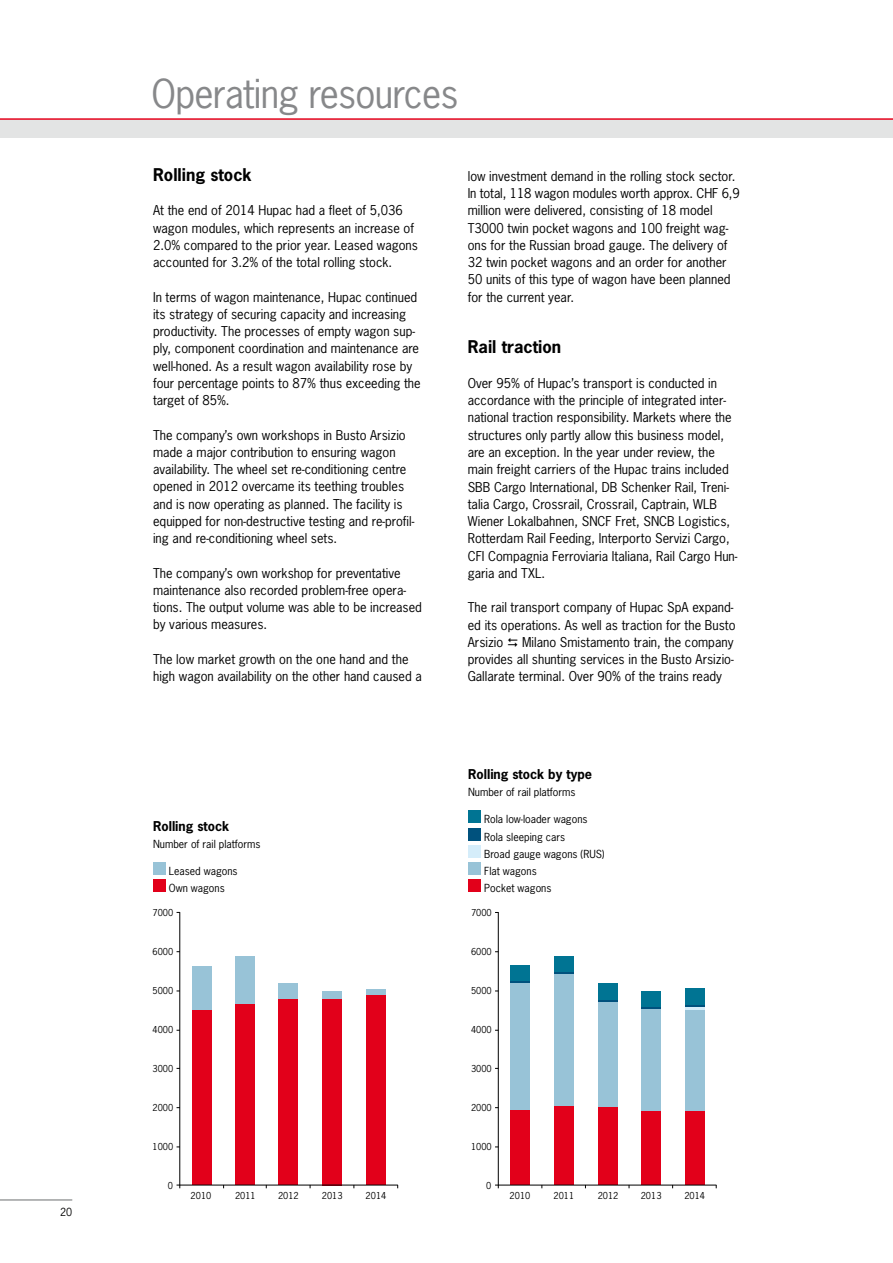
<style>
.page{position:relative;width:893px;height:1263px;background:#fff}
.page>*{position:absolute;margin:0;border:0;box-sizing:border-box;transform-origin:0 0}
.t1{font:37.5px "News Gothic Std";letter-spacing:-.02em;color:#87888a}
.t2{font:700 16.5px "News Gothic Std";color:#000}
.t3{font:12.75px/17.2px "News Gothic Std";color:#000}
.t4{font:700 12.75px "News Gothic Std";color:#000}
.t5{font:10.5px/17.2px "News Gothic Std";color:#000}
.t6{font:9px "News Gothic Std";color:#000}
</style>
<div class="page">
<hr style="left:0;top:1199px;width:72px;height:2px;background:#9c9e9f">
<div style="left:366px;top:989px;width:19px;height:84px;background:#98c3d7"></div>
<div style="left:366px;top:995px;width:19px;height:190px;background:#e2001a"></div>
<div style="left:322px;top:991px;width:19px;height:82px;background:#98c3d7"></div>
<div style="left:322px;top:999px;width:19px;height:186px;background:#e2001a"></div>
<div style="left:236px;top:956px;width:19px;height:90px;background:#98c3d7"></div>
<div style="left:236px;top:1004px;width:19px;height:181px;background:#e2001a"></div>
<div style="left:192px;top:1000px;width:19px;height:185px;background:#e2001a"></div>
<div style="left:192px;top:966px;width:19px;height:43px;background:#98c3d7"></div>
<div style="left:279px;top:984px;width:19px;height:89px;background:#98c3d7"></div>
<div style="left:279px;top:999px;width:19px;height:186px;background:#e2001a"></div>
<hr style="left:179px;top:912px;width:1px;height:273px;background:#000">
<hr style="left:180px;top:1185px;width:218px;height:1px;background:#000">
<div style="left:0;top:120px;width:893px;height:17px;background:#e3e4e4"></div>
<hr style="left:0;top:118px;width:893px;height:2px;background:#e2001a">
<div style="left:685px;top:1103px;width:19px;height:82px;background:#e2001a"></div>
<div style="left:685px;top:988px;width:19px;height:21px;background:#007493"></div>
<div style="left:685px;top:1005px;width:19px;height:105px;background:#98c3d7"></div>
<svg style="left:685px;top:1006px;width:19px;height:4px"></svg>
<div style="left:510px;top:1107px;width:20px;height:78px;background:#e2001a"></div>
<div style="left:510px;top:965px;width:20px;height:17px;background:#007493"></div>
<div style="left:510px;top:982px;width:20px;height:128px;background:#98c3d7"></div>
<hr style="left:510px;top:981px;width:20px;height:2px;background:#00517d">
<div style="left:641px;top:1103px;width:19px;height:82px;background:#e2001a"></div>
<div style="left:641px;top:991px;width:19px;height:18px;background:#007493"></div>
<div style="left:641px;top:1008px;width:19px;height:103px;background:#98c3d7"></div>
<svg style="left:641px;top:1007px;width:19px;height:2px"></svg>
<div style="left:554px;top:1104px;width:19px;height:81px;background:#e2001a"></div>
<div style="left:554px;top:973px;width:19px;height:132px;background:#98c3d7"></div>
<hr style="left:498px;top:912px;width:1px;height:273px;background:#000">
<div style="left:598px;top:1103px;width:19px;height:82px;background:#e2001a"></div>
<hr style="left:498px;top:1185px;width:218px;height:1px;background:#000">
<div style="left:554px;top:956px;width:19px;height:17px;background:#007493"></div>
<div style="left:598px;top:983px;width:19px;height:18px;background:#007493"></div>
<svg style="left:554px;top:972px;width:19px;height:2px"></svg>
<div style="left:598px;top:1001px;width:19px;height:105px;background:#98c3d7"></div>
<svg style="left:598px;top:1000px;width:19px;height:2px"></svg>
<svg style="left:685px;top:1005px;width:19px;height:1px"></svg>
<div style="left:153px;top:862px;width:13px;height:13px;background:#98c3d7"></div>
<div style="left:153px;top:879px;width:13px;height:13px;background:#e2001a"></div>
<div style="left:468px;top:810px;width:12px;height:13px;background:#007493"></div>
<div style="left:468px;top:828px;width:12px;height:12px;background:#00517d"></div>
<div style="left:468px;top:845px;width:12px;height:13px;background:#d5edfa"></div>
<div style="left:468px;top:862px;width:12px;height:13px;background:#98c3d7"></div>
<div style="left:468px;top:879px;width:12px;height:13px;background:#e2001a"></div>
<p class="t5" style="left:60px;top:1203px;width:14px">20</p>
<h1 class="t1" style="left:152px;top:70px;width:309px">Operating resources</h1>
<p class="t2" style="left:153px;top:164px;width:100px">Rolling stock</p>
<p class="t3" style="left:153px;top:202px;width:266px">At the end of 2014 Hupac had a fleet of 5,036 wagon modules, which represents an increase of 2.0% compared to the prior year. Leased wagons accounted for 3.2% of the total rolling stock.</p>
<p class="t3" style="left:153px;top:288px;width:269px">In terms of wagon maintenance, Hupac continued its strategy of securing capacity and increasing productivity. The processes of empty wagon sup&shy;ply, component coordination and maintenance are well-honed. As a result wagon availability rose by four percentage points to 87% thus exceeding the target of 85%.</p>
<p class="t3" style="left:153px;top:426px;width:263px">The company’s own workshops in Busto Arsizio made a major contribution to ensuring wagon availability. The wheel set re-conditioning centre opened in 2012 overcame its teething troubles and is now operating as planned. The facility is equipped for non-destructive testing and re-profil&shy;ing and re-conditioning wheel sets.</p>
<p class="t3" style="left:153px;top:564px;width:270px">The company’s own workshop for preventative maintenance also recorded problem-free opera&shy;tions. The output volume was able to be increased by various measures.</p>
<p class="t3" style="left:153px;top:650px;width:270px">The low market growth on the one hand and the high wagon availability on the other hand caused a</p>
<p class="t3" style="left:468px;top:167px;width:274px">low investment demand in the rolling stock sector.<br>In total, 118 wagon modules worth approx. CHF 6,9 million were delivered, consisting of 18 model T3000 twin pocket wagons and 100 freight wag&shy;ons for the Russian broad gauge. The delivery of 32 twin pocket wagons and an order for another 50 units of this type of wagon have been planned for the current year.</p>
<p class="t2" style="left:468px;top:336px;width:95px">Rail traction</p>
<p class="t3" style="left:468px;top:374px;width:271px">Over 95% of Hupac’s transport is conducted in accordance with the principle of integrated inter&shy;national traction responsibility. Markets where the structures only partly allow this business model, are an exception. In the year under review, the main freight carriers of the Hupac trains included SBB Cargo International, DB Schenker Rail, Treni&shy;talia Cargo, Crossrail, Crossrail, Captrain, WLB Wiener Lokalbahnen, SNCF Fret, SNCB Logistics, Rotterdam Rail Feeding, Interporto Servizi Cargo, CFI Compagnia Ferroviaria Italiana, Rail Cargo Hun&shy;garia and TXL.</p>
<p class="t3" style="left:468px;top:599px;width:269px">The rail transport company of Hupac SpA expand&shy;ed its operations. As well as traction for the Busto<br>Arsizio</p>
<p class="t3" style="left:468px;top:633px;width:267px;text-align:justify;text-indent:54px">Milano Smistamento train, the company provides all shunting services in the Busto Arsizio-Gallarate terminal. Over 90% of the trains ready</p>
<p class="t4" style="left:468px;top:766px;width:126px">Rolling stock by type</p>
<p class="t5" style="left:468px;top:783px;width:109px">Number of rail platforms</p>
<p class="t4" style="left:153px;top:817px;width:78px">Rolling stock</p>
<p class="t5" style="left:153px;top:835px;width:109px">Number of rail platforms</p>
<p class="t5" style="left:169px;top:862px;width:70px">Leased wagons<br>Own wagons</p>
<p class="t5" style="left:484px;top:811px;width:122px">Rola low-loader wagons<br>Rola sleeping cars<br>Broad gauge wagons (RUS)<br>Flat wagons<br>Pocket wagons</p>
<p class="t6" style="left:153px;top:907px;width:22px">7000</p>
<p class="t6" style="left:471px;top:907px;width:22px">7000</p>
<p class="t6" style="left:153px;top:946px;width:22px">6000</p>
<p class="t6" style="left:471px;top:946px;width:22px">6000</p>
<p class="t6" style="left:153px;top:985px;width:22px">5000</p>
<p class="t6" style="left:471px;top:985px;width:22px">5000</p>
<p class="t6" style="left:153px;top:1024px;width:22px">4000</p>
<p class="t6" style="left:471px;top:1024px;width:22px">4000</p>
<p class="t6" style="left:153px;top:1063px;width:22px">3000</p>
<p class="t6" style="left:471px;top:1063px;width:22px">3000</p>
<p class="t6" style="left:153px;top:1102px;width:22px">2000</p>
<p class="t6" style="left:471px;top:1102px;width:22px">2000</p>
<p class="t6" style="left:153px;top:1140px;width:22px">1000</p>
<p class="t6" style="left:471px;top:1140px;width:22px">1000</p>
<p class="t6" style="left:168px;top:1179px;width:7px">0</p>
<p class="t6" style="left:486px;top:1179px;width:7px">0</p>
<p class="t6" style="left:191px;top:1189px;width:22px">2010</p>
<p class="t6" style="left:235px;top:1189px;width:22px">2011</p>
<p class="t6" style="left:278px;top:1189px;width:22px">2012</p>
<p class="t6" style="left:322px;top:1189px;width:22px">2013</p>
<p class="t6" style="left:366px;top:1189px;width:22px">2014</p>
<p class="t6" style="left:510px;top:1189px;width:22px">2010</p>
<p class="t6" style="left:553px;top:1189px;width:22px">2011</p>
<p class="t6" style="left:598px;top:1189px;width:22px">2012</p>
<p class="t6" style="left:641px;top:1189px;width:22px">2013</p>
<p class="t6" style="left:684px;top:1189px;width:22px">2014</p>
</div>
